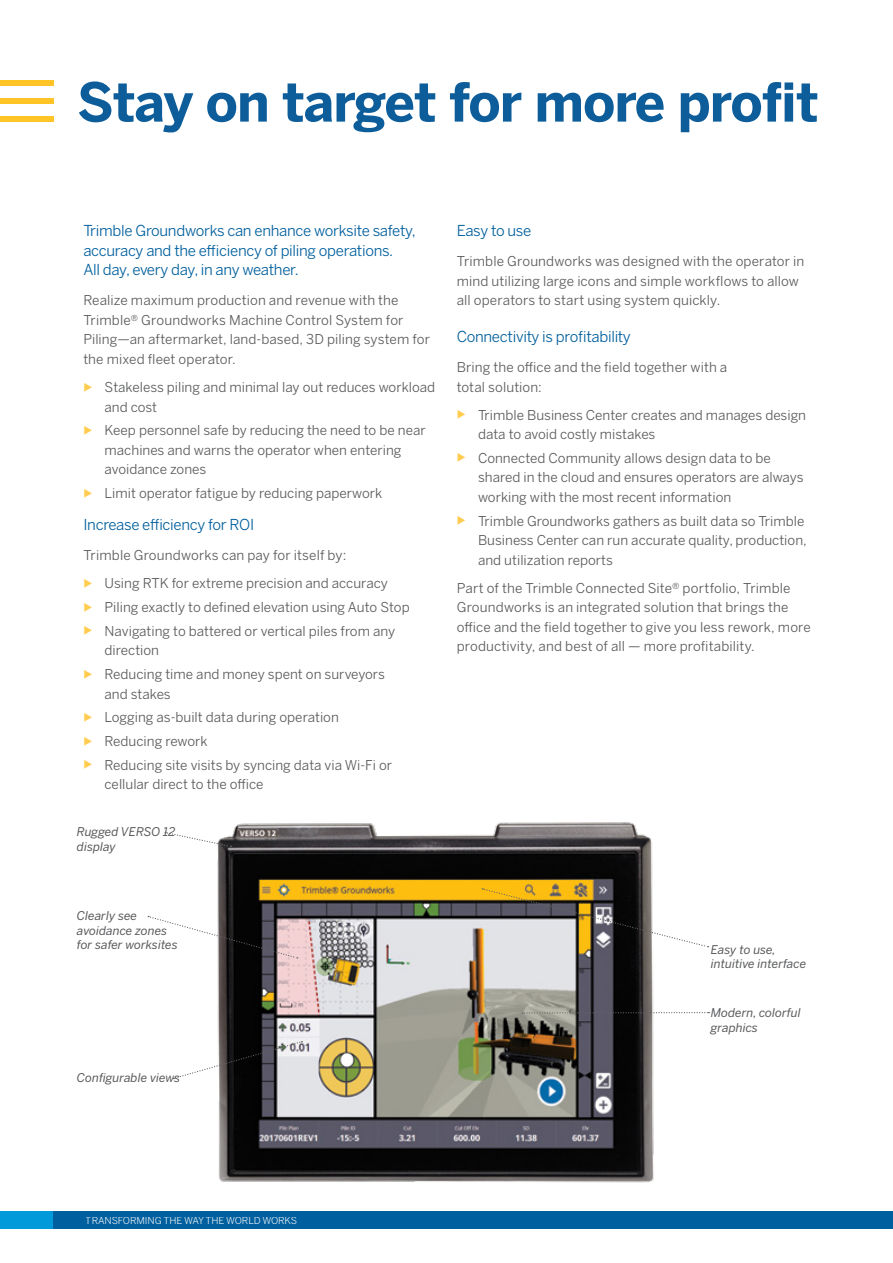
<style>
.page{position:relative;width:893px;height:1263px;background:#fff}
.page>*{position:absolute;margin:0;border:0;box-sizing:border-box;transform-origin:0 0}
.t1{font:700 53.25px "Benton Sans";letter-spacing:-.02em;color:#005596}
.t2{font:15px/19.5px "Benton Sans";letter-spacing:-.02em;color:#005f9e}
.t3{font:13.5px/19.5px "Benton Sans";color:#58595b}
.t4{font:italic 12px/14.4px "Benton Sans";color:#58595b}
.t5{font:9.75px "Benton Sans";letter-spacing:-.01em;color:#fff}
</style>
<div class="page">
<div style="left:0;top:1211px;width:694px;height:18px;background:#009ada"></div>
<div style="left:53px;top:1211px;width:840px;height:18px;background:#005f9e"></div>
<div style="left:0;top:81px;width:54px;height:5px;background:#ffc425"></div>
<div style="left:0;top:99px;width:54px;height:5px;background:#ffc425"></div>
<div style="left:0;top:117px;width:54px;height:5px;background:#ffc425"></div>
<img style="left:217px;top:822px;width:468px;height:361px">
<svg style="left:165px;top:831px;width:66px;height:16px"></svg>
<svg style="left:148px;top:916px;width:150px;height:43px"></svg>
<svg style="left:173px;top:1040px;width:129px;height:39px"></svg>
<svg style="left:522px;top:1012px;width:187px;height:1px"></svg>
<svg style="left:482px;top:888px;width:227px;height:60px"></svg>
<h1 class="t1" style="left:77px;top:69px;width:743px">Stay on target for more profit</h1>
<p class="t2" style="left:83px;top:221px;width:334px">Trimble Groundworks can enhance worksite safety, accuracy and the efficiency of piling operations.<br>All day, every day, in any weather.</p>
<p class="t3" style="left:83px;top:291px;width:348px">Realize maximum production and revenue with the Trimble® Groundworks Machine Control System for Piling—an aftermarket, land-based, 3D piling system for the mixed fleet operator.</p>
<p class="t3" style="left:105px;top:377px;width:332px">Stakeless piling and minimal lay out reduces workload and cost</p>
<p class="t3" style="left:105px;top:421px;width:323px">Keep personnel safe by reducing the need to be near machines and warns the operator when entering avoidance zones</p>
<p class="t3" style="left:105px;top:483px;width:279px">Limit operator fatigue by reducing paperwork</p>
<p class="t2" style="left:83px;top:515px;width:172px">Increase efficiency for ROI</p>
<p class="t3" style="left:105px;top:541px;width:285px;line-height:28px;text-indent:-21px">Trimble Groundworks can pay for itself by:<br>Using RTK for extreme precision and accuracy</p>
<p class="t3" style="left:105px;top:595px;width:307px;line-height:23.7px">Piling exactly to defined elevation using Auto Stop<br>Navigating to battered or vertical piles from any</p>
<p class="t3" style="left:105px;top:639px;width:282px;line-height:23.7px">direction<br>Reducing time and money spent on surveyors</p>
<p class="t3" style="left:105px;top:682px;width:289px;line-height:23.7px">and stakes<br>Logging as-built data during operation<br>Reducing rework<br>Reducing site visits by syncing data via Wi-Fi or</p>
<p class="t3" style="left:105px;top:775px;width:160px">cellular direct to the office</p>
<p class="t4" style="left:77px;top:825px;width:100px">Rugged VERSO 12 display</p>
<p class="t2" style="left:457px;top:221px;width:76px">Easy to use</p>
<p class="t3" style="left:457px;top:252px;width:349px">Trimble Groundworks was designed with the operator in mind utilizing large icons and simple workflows to allow all operators to start using system quickly.</p>
<p class="t2" style="left:457px;top:327px;width:176px">Connectivity is profitability</p>
<p class="t3" style="left:457px;top:357px;width:272px">Bring the office and the field together with a total solution:</p>
<p class="t3" style="left:478px;top:405px;width:330px">Trimble Business Center creates and manages design data to avoid costly mistakes</p>
<p class="t3" style="left:478px;top:448px;width:327px">Connected Community allows design data to be shared in the cloud and ensures operators are always working with the most recent information</p>
<p class="t3" style="left:478px;top:511px;width:330px">Trimble Groundworks gathers as built data so Trimble<br>Business Center can run accurate quality, production, and utilization reports</p>
<p class="t3" style="left:457px;top:578px;width:356px">Part of the Trimble Connected Site® portfolio, Trimble Groundworks is an integrated solution that brings the office and the field together to give you less rework, more productivity, and best of all — more profitability.</p>
<p class="t4" style="left:77px;top:909px;width:102px">Clearly see avoidance zones for safer worksites</p>
<p class="t4" style="left:77px;top:1070px;width:105px">Configurable views</p>
<p class="t4" style="left:711px;top:942px;width:97px">Easy to use, intuitive interface</p>
<p class="t4" style="left:711px;top:1006px;width:91px">Modern, colorful graphics</p>
<p class="t5" style="left:86px;top:1215px;width:213px">TRANSFORMING THE WAY THE WORLD WORKS</p>
</div>
